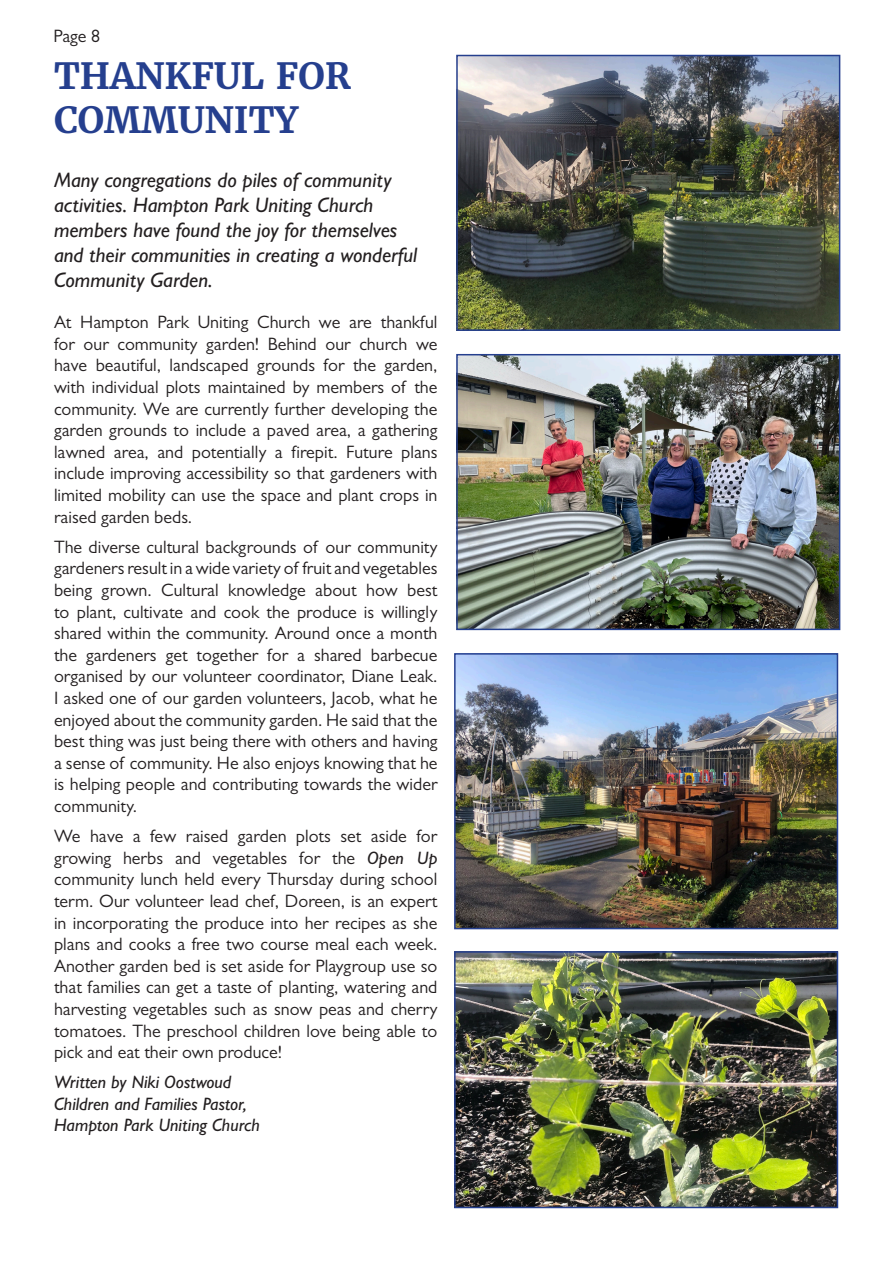
<style>
.page{position:relative;width:893px;height:1263px;background:#fff}
.page>*{position:absolute;margin:0;border:0;box-sizing:border-box;transform-origin:0 0}
.t1{font:700 36px/43.2px "Merriweather";color:#253f8e}
.Introduction{font:italic 500 21px/25.2px "Gill Sans";color:#231f20}
.Body_text_Newsbeat{font:18px/21.6px "Gill Sans";color:#231f20;text-align:justify}
.Author{font:italic 500 18px/21.6px "Gill Sans";color:#231f20}
.s1{font-weight:500;font-style:italic}
</style>
<div class="page">
<img style="left:459px;top:58px;width:378px;height:270px">
<div style="left:456px;top:55px;width:384px;height:276px;border:2px solid #253f8e"></div>
<img style="left:459px;top:357px;width:378px;height:270px">
<div style="left:456px;top:354px;width:384px;height:276px;border:2px solid #253f8e"></div>
<img style="left:457px;top:656px;width:378px;height:270px">
<div style="left:454px;top:653px;width:384px;height:276px;border:2px solid #253f8e"></div>
<img style="left:457px;top:954px;width:378px;height:251px">
<div style="left:454px;top:951px;width:384px;height:257px;border:2px solid #253f8e"></div>
<p class="Body_text_Newsbeat" style="left:54px;top:26px;width:48px">Page 8</p>
<p class="t1" style="left:54px;top:55px;width:298px">THANKFUL FOR<br>COMMUNITY</p>
<p class="Introduction" style="left:54px;top:167px;width:365px">Many congregations do piles of community activities. Hampton Park Uniting Church members have found the joy for themselves and their communities in creating a wonderful Community Garden.</p>
<p class="Body_text_Newsbeat" style="left:54px;top:311px;width:385px">At Hampton Park Uniting Church we are thankful for our community garden! Behind our church we have beautiful, landscaped grounds for the garden, with individual plots maintained by members of the community. We are currently further developing the garden grounds to include a paved area, a gathering lawned area, and potentially a firepit. Future plans include improving accessibility so that gardeners with limited mobility can use the space and plant crops in raised garden beds.</p>
<p class="Body_text_Newsbeat" style="left:54px;top:536px;width:385px">The diverse cultural backgrounds of our community gardeners result in a wide variety of fruit and vegetables being grown. Cultural knowledge about how best to plant, cultivate and cook the produce is willingly shared within the community. Around once a month the gardeners get together for a shared barbecue organised by our volunteer coordinator, Diane Leak.<br>I asked one of our garden volunteers, Jacob, what he enjoyed about the community garden. He said that the best thing was just being there with others and having a sense of community. He also enjoys knowing that he is helping people and contributing towards the wider community.</p>
<p class="Body_text_Newsbeat" style="left:54px;top:825px;width:385px">We have a few raised garden plots set aside for growing herbs and vegetables for the <span class="s1">Open Up </span>community lunch held every Thursday during school term. Our volunteer lead chef, Doreen, is an expert in incorporating the produce into her recipes as she plans and cooks a free two course meal each week.<br>Another garden bed is set aside for Playgroup use so that families can get a taste of planting, watering and harvesting vegetables such as snow peas and cherry tomatoes. The preschool children love being able to pick and eat their own produce!</p>
<p class="Author" style="left:54px;top:1071px;width:207px">Written by Niki Oostwoud<br>Children and Families Pastor,<br>Hampton Park Uniting Church</p>
</div>
